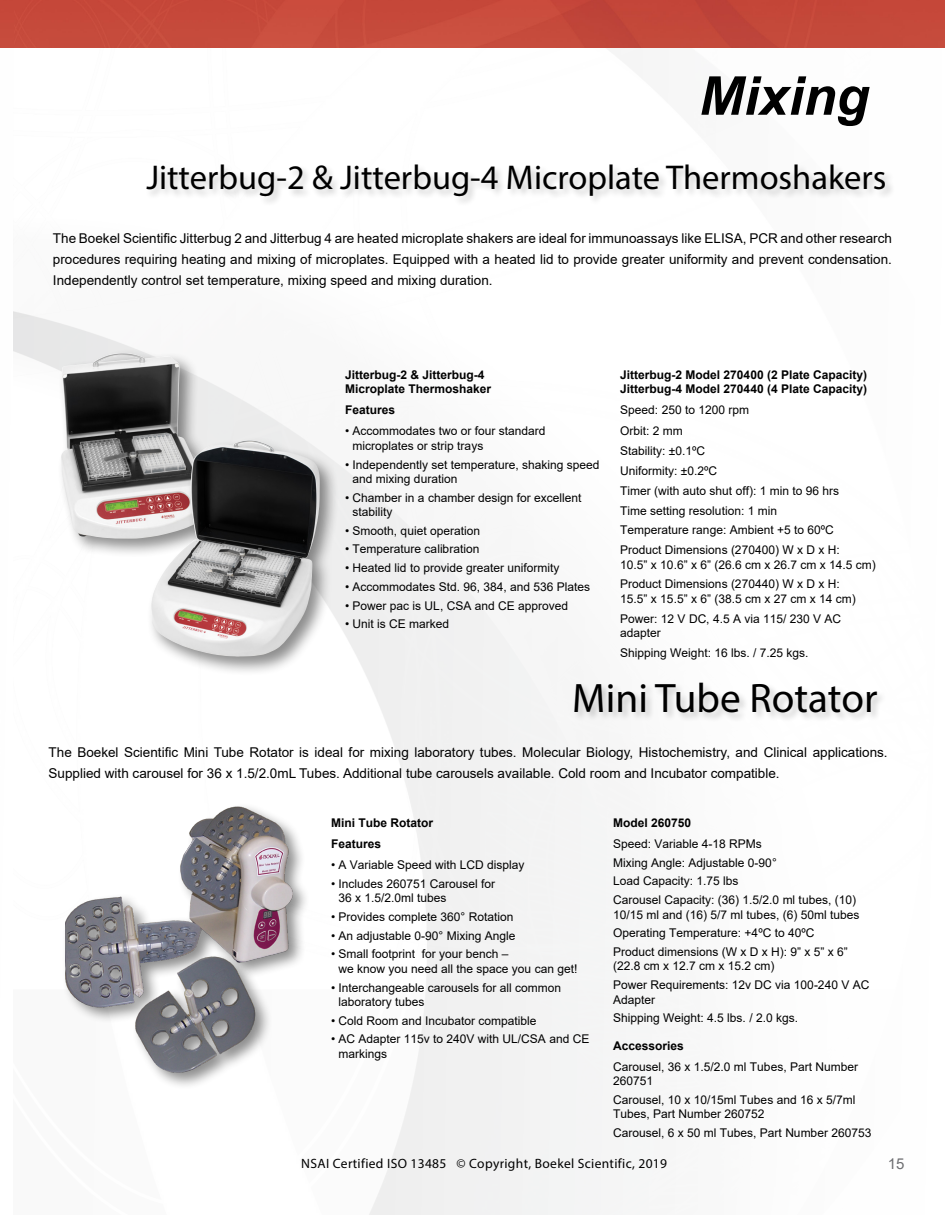
<style>
.page{position:relative;width:945px;height:1215px;background:#fff}
.page>*{position:absolute;margin:0;border:0;box-sizing:border-box;transform-origin:0 0}
.t1{font:italic 700 53.55px "Arial";color:#000}
.t2{font:41.25px "Myriad Pro";color:#000}
.t3{font:34.5px "Myriad Pro";color:#000}
.t4{font:15px "Arial";color:#6d6e71}
.t5{font:13.5px/21px "Arial";color:#000;text-align:justify}
.t6{font:13.5px "Myriad Pro";letter-spacing:.025em;color:#000}
.t7{font:12px/14.4px "Arial";color:#000}
.t8{font:700 12px/14.4px "Arial";color:#000}
</style>
<div class="page">
<div style="left:14px;top:0;width:931px;height:47px;background:#c5493b"></div>
<div style="left:0;top:0;width:14px;height:47px;background:#c64a3b"></div>
<div style="left:145px;top:163px;width:751px;height:44px;background:#000;opacity:.2"></div>
<div style="left:573px;top:681px;width:314px;height:42px;background:#000;opacity:.2"></div>
<div style="left:57px;top:349px;width:173px;height:209px;background:#000;opacity:.45"></div>
<img style="left:61px;top:353px;width:150px;height:186px">
<div style="left:146px;top:436px;width:193px;height:240px;background:#000;opacity:.45"></div>
<img style="left:151px;top:441px;width:169px;height:216px">
<div style="left:61px;top:803px;width:249px;height:221px;background:#000;opacity:.45"></div>
<img style="left:65px;top:803px;width:234px;height:221px">
<img style="left:133px;top:946px;width:140px;height:140px">
<p class="t1" style="left:699px;top:60px;width:171px">Mixing</p>
<p class="t3" style="left:146px;top:157px;width:742px">Jitterbug-2 &amp; Jitterbug-4 Microplate Thermoshakers</p>
<p class="t5" style="left:53px;top:228px;width:841px">The Boekel Scientific Jitterbug 2 and Jitterbug 4 are heated microplate shakers are ideal for immunoassays like ELISA, PCR and other research procedures requiring heating and mixing of microplates. Equipped with a heated lid to provide greater uniformity and prevent condensation.<br>Independently control set temperature, mixing speed and mixing duration.</p>
<p class="t8" style="left:345px;top:367px;width:148px">Jitterbug-2 &amp; Jitterbug-4<br>Microplate Thermoshaker</p>
<p class="t8" style="left:345px;top:403px;width:52px">Features</p>
<p class="t7" style="left:353px;top:424px;width:194px;text-indent:-8px">• Accommodates two or four standard microplates or strip trays</p>
<p class="t7" style="left:353px;top:457px;width:248px;text-indent:-8px">• Independently set temperature, shaking speed and mixing duration</p>
<p class="t7" style="left:353px;top:490px;width:230px;text-indent:-8px">• Chamber in a chamber design for excellent stability</p>
<p class="t7" style="left:345px;top:523px;width:136px">• Smooth, quiet operation</p>
<p class="t7" style="left:345px;top:542px;width:136px">• Temperature calibration</p>
<p class="t7" style="left:345px;top:561px;width:216px">• Heated lid to provide greater uniformity</p>
<p class="t7" style="left:345px;top:579px;width:247px">• Accommodates Std. 96, 384, and 536 Plates</p>
<p class="t7" style="left:345px;top:598px;width:224px">• Power pac is UL, CSA and CE approved</p>
<p class="t7" style="left:345px;top:617px;width:106px">• Unit is CE marked</p>
<p class="t8" style="left:620px;top:367px;width:248px">Jitterbug-2 Model 270400 (2 Plate Capacity)<br>Jitterbug-4 Model 270440 (4 Plate Capacity)</p>
<p class="t7" style="left:620px;top:403px;width:130px">Speed: 250 to 1200 rpm</p>
<p class="t7" style="left:620px;top:424px;width:64px">Orbit: 2 mm</p>
<p class="t7" style="left:620px;top:444px;width:86px">Stability: ±0.1ºC</p>
<p class="t7" style="left:620px;top:464px;width:98px">Uniformity: ±0.2ºC</p>
<p class="t7" style="left:620px;top:483px;width:220px">Timer (with auto shut off): 1 min to 96 hrs</p>
<p class="t7" style="left:620px;top:503px;width:158px">Time setting resolution: 1 min</p>
<p class="t7" style="left:620px;top:523px;width:215px">Temperature range: Ambient +5 to 60ºC</p>
<p class="t7" style="left:620px;top:543px;width:257px">Product Dimensions (270400) W x D x H:<br>10.5” x 10.6” x 6” (26.6 cm x 26.7 cm x 14.5 cm)</p>
<p class="t7" style="left:620px;top:577px;width:237px">Product Dimensions (270440) W x D x H:<br>15.5” x 15.5” x 6” (38.5 cm x 27 cm x 14 cm)</p>
<p class="t7" style="left:620px;top:611px;width:222px">Power: 12 V DC, 4.5 A via 115/ 230 V AC adapter</p>
<p class="t7" style="left:620px;top:645px;width:190px">Shipping Weight: 16 lbs. / 7.25 kgs.</p>
<p class="t2" style="left:572px;top:673px;width:307px">Mini Tube Rotator</p>
<p class="t5" style="left:49px;top:742px;width:841px">The Boekel Scientific Mini Tube Rotator is ideal for mixing laboratory tubes. Molecular Biology, Histochemistry, and Clinical applications.<br>Supplied with carousel for 36 x 1.5/2.0mL Tubes. Additional tube carousels available. Cold room and Incubator compatible.</p>
<p class="t8" style="left:331px;top:816px;width:104px">Mini Tube Rotator</p>
<p class="t8" style="left:331px;top:837px;width:52px">Features</p>
<p class="t7" style="left:331px;top:858px;width:195px">• A Variable Speed with LCD display</p>
<p class="t7" style="left:339px;top:876px;width:158px;text-indent:-8px">• Includes 260751 Carousel for<br>36 x 1.5/2.0ml tubes</p>
<p class="t7" style="left:331px;top:910px;width:184px">• Provides complete 360° Rotation</p>
<p class="t7" style="left:331px;top:928px;width:186px">• An adjustable 0-90° Mixing Angle</p>
<p class="t7" style="left:339px;top:947px;width:240px;text-indent:-8px">• Small footprint for your bench –<br>we know you need all the space you can get!</p>
<p class="t7" style="left:339px;top:980px;width:224px;text-indent:-8px">• Interchangeable carousels for all common laboratory tubes</p>
<p class="t7" style="left:331px;top:1013px;width:207px">• Cold Room and Incubator compatible</p>
<p class="t7" style="left:339px;top:1032px;width:252px;text-indent:-8px">• AC Adapter 115v to 240V with UL/CSA and CE markings</p>
<p class="t8" style="left:613px;top:816px;width:80px">Model 260750</p>
<p class="t7" style="left:613px;top:837px;width:150px">Speed: Variable 4-18 RPMs</p>
<p class="t7" style="left:613px;top:855px;width:165px">Mixing Angle: Adjustable 0-90°</p>
<p class="t7" style="left:613px;top:874px;width:127px">Load Capacity: 1.75 lbs</p>
<p class="t7" style="left:613px;top:893px;width:248px">Carousel Capacity: (36) 1.5/2.0 ml tubes, (10)<br>10/15 ml and (16) 5/7 ml tubes, (6) 50ml tubes</p>
<p class="t7" style="left:613px;top:926px;width:203px">Operating Temperature: +4ºC to 40ºC</p>
<p class="t7" style="left:613px;top:945px;width:236px">Product dimensions (W x D x H): 9” x 5” x 6” (22.8 cm x 12.7 cm x 15.2 cm)</p>
<p class="t7" style="left:613px;top:978px;width:258px">Power Requirements: 12v DC via 100-240 V AC<br>Adapter</p>
<p class="t7" style="left:613px;top:1011px;width:186px">Shipping Weight: 4.5 lbs. / 2.0 kgs.</p>
<p class="t8" style="left:613px;top:1038px;width:72px">Accessories</p>
<p class="t7" style="left:613px;top:1059px;width:246px">Carousel, 36 x 1.5/2.0 ml Tubes, Part Number<br>260751</p>
<p class="t7" style="left:613px;top:1092px;width:244px">Carousel, 10 x 10/15ml Tubes and 16 x 5/7ml<br>Tubes, Part Number 260752</p>
<p class="t7" style="left:613px;top:1125px;width:260px">Carousel, 6 x 50 ml Tubes, Part Number 260753</p>
<p class="t6" style="left:301px;top:1155px;width:367px">NSAI Certified ISO 13485 © Copyright, Boekel Scientific, 2019</p>
<p class="t4" style="left:888px;top:1153px;width:18px">15</p>
</div>
